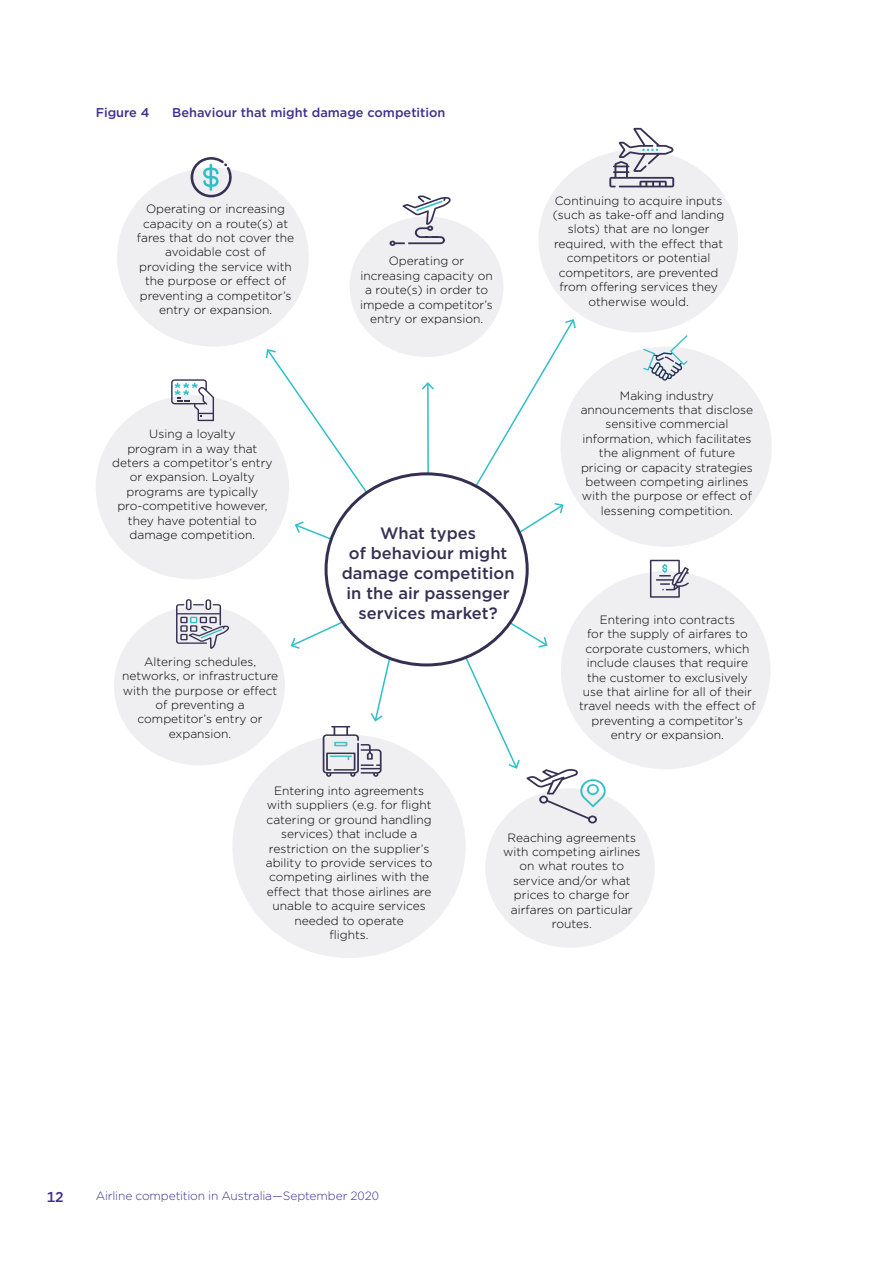
<style>
.page{position:relative;width:893px;height:1263px;background:#fff}
.page>*{position:absolute;margin:0;border:0;box-sizing:border-box;transform-origin:0 0}
.t1{font:500 16.5px/19.8px "Gotham";color:#352f52;text-align:center}
.t2{font:500 14.25px "Gotham";color:#3b3092}
._02_Figure_Heading{font:500 12.75px "Gotham";color:#3b3092}
.t3{font:300 12px/14.4px "Gotham";color:#000;text-align:center}
.t4{font:300 12px "Gotham";letter-spacing:-.01em;color:#3b3092}
</style>
<div class="page">
<div style="left:232px;top:735px;width:234px;height:223px;background:#efeef1;border-radius:50%"></div>
<div style="left:114px;top:606px;width:171px;height:159px;background:#efeef1;border-radius:50%"></div>
<svg style="left:176px;top:599px;width:53px;height:50px"></svg>
<div style="left:96px;top:395px;width:193px;height:184px;background:#efeef1;border-radius:50%"></div>
<svg style="left:171px;top:379px;width:43px;height:42px"></svg>
<svg style="left:294px;top:521px;width:46px;height:35px"></svg>
<div style="left:117px;top:168px;width:192px;height:179px;background:#efeef1;border-radius:50%"></div>
<svg style="left:266px;top:349px;width:117px;height:166px"></svg>
<svg style="left:191px;top:157px;width:41px;height:40px"></svg>
<div style="left:326px;top:474px;width:201px;height:191px;background:#fff;border-radius:50%"></div>
<div style="left:350px;top:216px;width:154px;height:141px;background:#efeef1;border-radius:50%"></div>
<div style="left:560px;top:347px;width:212px;height:200px;background:#efeef1;border-radius:50%"></div>
<div style="left:561px;top:571px;width:209px;height:198px;background:#efeef1;border-radius:50%"></div>
<svg style="left:389px;top:128px;width:349px;height:470px"></svg>
<div style="left:485px;top:788px;width:170px;height:160px;background:#efeef1;border-radius:50%"></div>
<svg style="left:461px;top:621px;width:145px;height:202px"></svg>
<svg style="left:290px;top:614px;width:104px;height:163px"></svg>
<p class="_02_Figure_Heading" style="left:96px;top:104px;width:55px">Figure 4</p>
<p class="_02_Figure_Heading" style="left:172px;top:104px;width:275px">Behaviour that might damage competition</p>
<p class="t3" style="left:137px;top:201px;width:159px">Operating or increasing capacity on a route(s) at fares that do not cover the avoidable cost of providing the service with the purpose or e ect of preventing a competitor’s entry or expansion.</p>
<p class="t3" style="left:112px;top:426px;width:162px">Using a loyalty<br>program in a way that deters a competitor’s entry or expansion. Loyalty programs are typically pro-competitive however, they have potential to damage competition.</p>
<p class="t3" style="left:122px;top:654px;width:158px">Altering schedules, networks, or infrastructure with the purpose or e ect of preventing a competitor’s entry or expansion.</p>
<p class="t3" style="left:360px;top:254px;width:134px">Operating or increasing capacity on a route(s) in order to impede a competitor’s entry or expansion.</p>
<p class="t1" style="left:342px;top:523px;width:174px">What types<br>of behaviour might damage competition in the air passenger services market?</p>
<p class="t3" style="left:553px;top:193px;width:173px">Continuing to acquire inputs (such as take-o and landing slots) that are no longer required, with the e ect that competitors or potential competitors, are prevented from o ering services they otherwise would.</p>
<p class="t3" style="left:581px;top:388px;width:174px">Making industry announcements that disclose sensitive commercial information, which facilitates the alignment of future pricing or capacity strategies between competing airlines with the purpose or e ect of lessening competition.</p>
<p class="t3" style="left:579px;top:612px;width:178px">Entering into contracts<br>for the supply of airfares to corporate customers, which include clauses that require the customer to exclusively use that airline for all of their travel needs with the e ect of preventing a competitor’s entry or expansion.</p>
<p class="t3" style="left:266px;top:783px;width:168px">Entering into agreements with suppliers (e.g. for flight catering or ground handling services) that include a restriction on the supplier’s ability to provide services to competing airlines with the e ect that those airlines are unable to acquire services needed to operate<br>flights.</p>
<p class="t3" style="left:503px;top:830px;width:139px">Reaching agreements with competing airlines on what routes to service and/or what prices to charge for airfares on particular routes.</p>
<p class="t2" style="left:47px;top:1188px;width:19px">12</p>
<p class="t4" style="left:96px;top:1188px;width:285px">Airline competition in Australia—September 2020</p>
</div>
